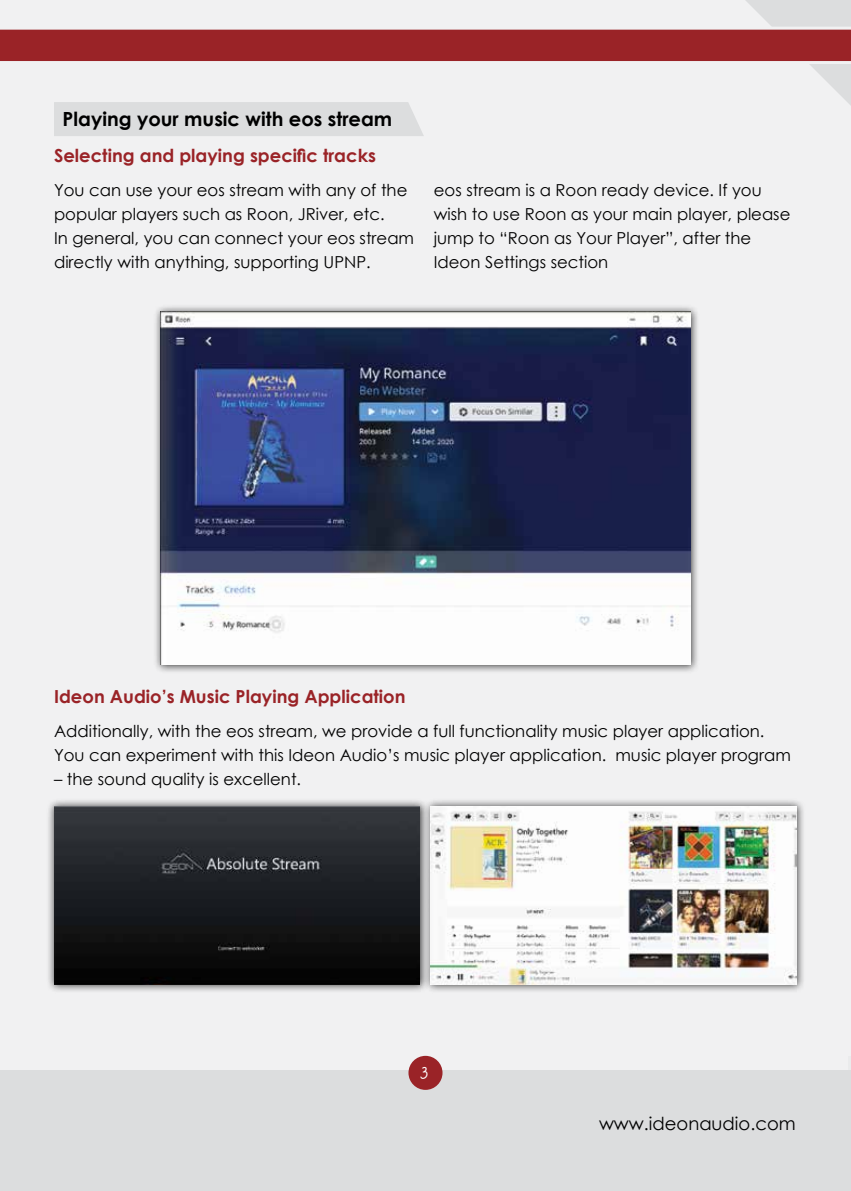
<style>
.page{position:relative;width:851px;height:1191px;background:#fff}
.page>*{position:absolute;margin:0;border:0;box-sizing:border-box;transform-origin:0 0}
.t1{font:700 19.5px "Century Gothic";color:#000}
.t2{font:700 18px "Century Gothic";color:#9a2327}
.t3{font:18px "Century Gothic";color:#000}
.t4{font:18px "Gunny Manual";color:#fff}
.t5{font:16.5px/24px "Century Gothic";color:#000}
</style>
<div class="page">
<div style="left:0;top:0;width:850px;height:1191px;background:#f1f1f2"></div>
<div style="left:0;top:1069px;width:850px;height:122px;background:#dcddde"></div>
<div style="left:408px;top:1055px;width:34px;height:34px;background:#9a2327;border-radius:50%"></div>
<svg style="left:0;top:0;width:850px;height:136px"></svg>
<div style="left:153px;top:304px;width:546px;height:369px;background:#000;opacity:.75"></div>
<img style="left:160px;top:311px;width:530px;height:353px">
<div style="left:47px;top:798px;width:382px;height:195px;background:#000;opacity:.75"></div>
<img style="left:54px;top:806px;width:366px;height:178px">
<div style="left:423px;top:798px;width:382px;height:195px;background:#000;opacity:.75"></div>
<img style="left:430px;top:806px;width:366px;height:178px">
<p class="t1" style="left:63px;top:104px;width:331px">Playing your music with eos stream</p>
<p class="t2" style="left:54px;top:142px;width:323px">Selecting and playing specific tracks</p>
<p class="t5" style="left:54px;top:178px;width:361px">You can use your eos stream with any of the popular players such as Roon, JRiver, etc.<br>In general, you can connect your eos stream directly with anything, supporting UPNP.</p>
<p class="t5" style="left:434px;top:178px;width:358px">eos stream is a Roon ready device. If you wish to use Roon as your main player, please jump to “Roon as Your Player”, after the Ideon Settings section</p>
<p class="t2" style="left:54px;top:683px;width:353px">Ideon Audio’s Music Playing Application</p>
<p class="t5" style="left:54px;top:718px;width:738px">Additionally, with the eos stream, we provide a full functionality music player application.<br>You can experiment with this Ideon Audio’s music player application. music player program</p>
<p class="t5" style="left:54px;top:766px;width:248px">– the sound quality is excellent.</p>
<p class="t4" style="left:420px;top:1061px;width:10px">3</p>
<p class="t3" style="left:599px;top:1111px;width:198px">www.ideonaudio.com</p>
</div>
